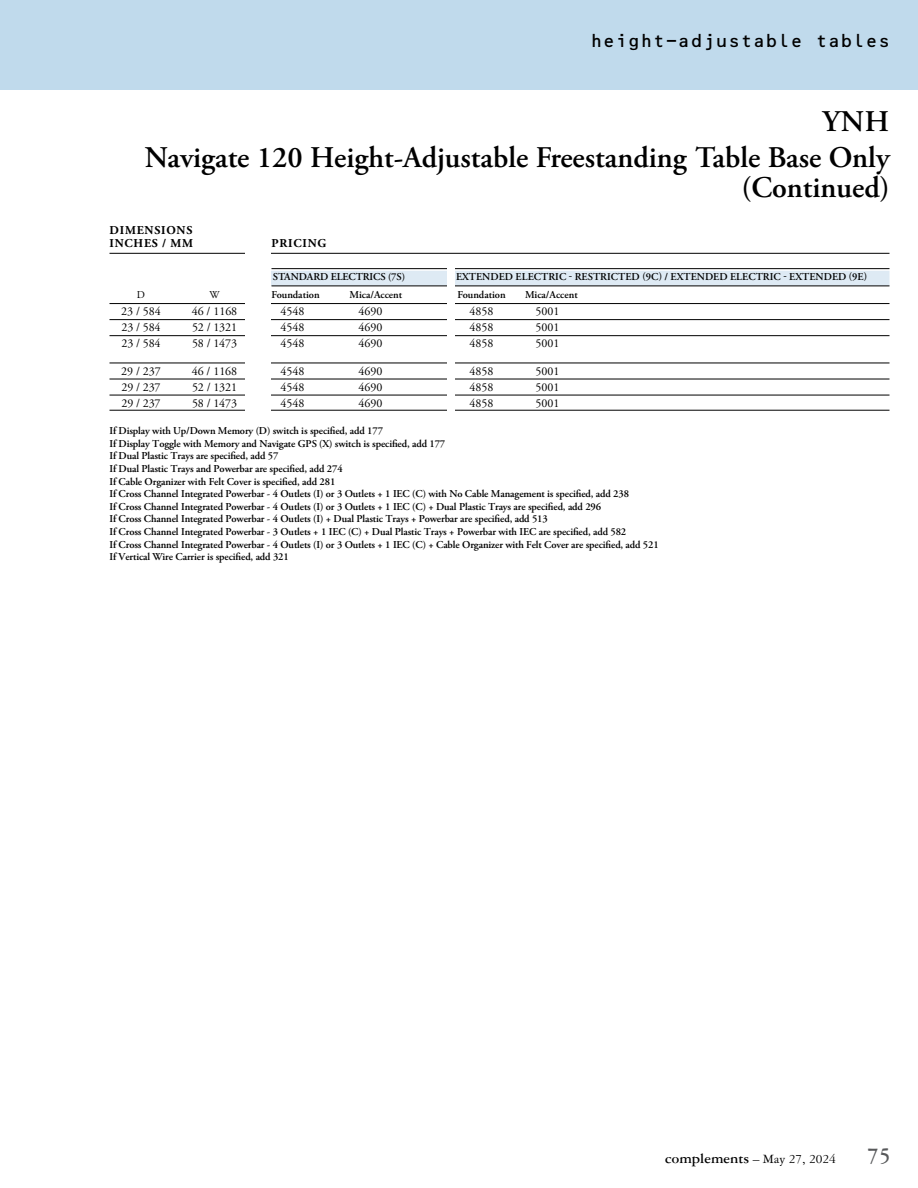
<style>
.page{position:relative;width:918px;height:1188px;background:#fff}
.page>*{position:absolute;margin:0;border:0;box-sizing:border-box;transform-origin:0 0}
.t1{font:600 30px/36px "Adobe Garamond Pro";letter-spacing:-.005em;color:#000;text-align:right}
.t2{font:700 24px "Garamond Three";color:#58595b}
.t3{font:18px "OCRB Std";letter-spacing:-.025em;color:#000}
.t4{font:700 15px "Garamond Three";color:#000}
.t5{font:12px "Adobe Garamond Pro";color:#000}
.t6{font:700 12px/13.5px "Adobe Garamond Pro";letter-spacing:.065em;color:#000}
.t7{font:600 10.5px/12.6px "Adobe Garamond Pro";letter-spacing:-.01em;color:#000}
.t8{font:10.5px "Adobe Garamond Pro";color:#000}
.s1{font-weight:400;font-size:13.5px}
</style>
<div class="page">
<div style="left:0;top:0;width:918px;height:90px;background:#c0daec"></div>
<hr style="left:110px;top:253px;width:780px;height:1px;background:#000">
<div style="left:267px;top:271px;width:623px;height:15px;background:#deeaf4"></div>
<hr style="left:272px;top:268px;width:618px;height:1px;background:#000">
<hr style="left:272px;top:286px;width:618px;height:1px;background:#000">
<hr style="left:110px;top:303px;width:780px;height:1px;background:#000">
<hr style="left:110px;top:319px;width:780px;height:1px;background:#000">
<hr style="left:110px;top:335px;width:780px;height:1px;background:#000">
<hr style="left:110px;top:363px;width:780px;height:1px;background:#000">
<hr style="left:110px;top:379px;width:780px;height:1px;background:#000">
<hr style="left:110px;top:395px;width:780px;height:1px;background:#000">
<hr style="left:110px;top:410px;width:780px;height:1px;background:#000">
<div style="left:245px;top:224px;width:25px;height:199px;background:#fff"></div>
<div style="left:447px;top:265px;width:7px;height:152px;background:#fff"></div>
<h3 class="t3" style="left:590px;top:31px;width:302px">height-adjustable tables</h3>
<h1 class="t1" style="left:145px;top:104px;width:746px">YNH<br>Navigate 120 Height-Adjustable Freestanding Table Base Only</h1>
<h1 class="t1" style="left:742px;top:170px;width:149px">(Continued)</h1>
<p class="t6" style="left:110px;top:223px;width:85px">DIMENSIONS<br>INCHES / MM</p>
<p class="t6" style="left:271px;top:237px;width:56px">PRICING</p>
<p class="t7" style="left:273px;top:271px;width:134px">STANDARD ELECTRICS (7S)</p>
<p class="t7" style="left:456px;top:271px;width:413px">EXTENDED ELECTRIC - RESTRICTED (9C) / EXTENDED ELECTRIC - EXTENDED (9E)</p>
<p class="t8" style="left:137px;top:288px;width:10px">D</p>
<p class="t8" style="left:209px;top:288px;width:12px">W</p>
<p class="t7" style="left:272px;top:288px;width:50px">Foundation</p>
<p class="t7" style="left:350px;top:288px;width:54px">Mica/Accent</p>
<p class="t7" style="left:458px;top:288px;width:50px">Foundation</p>
<p class="t7" style="left:525px;top:288px;width:54px">Mica/Accent</p>
<p class="t5" style="left:121px;top:304px;width:41px">23 / 584</p>
<p class="t5" style="left:192px;top:304px;width:47px">46 / 1168</p>
<p class="t5" style="left:280px;top:304px;width:25px">4548</p>
<p class="t5" style="left:358px;top:304px;width:25px">4690</p>
<p class="t5" style="left:469px;top:304px;width:25px">4858</p>
<p class="t5" style="left:535px;top:304px;width:25px">5001</p>
<p class="t5" style="left:122px;top:320px;width:41px">23 / 584</p>
<p class="t5" style="left:192px;top:320px;width:46px">52 / 1321</p>
<p class="t5" style="left:280px;top:320px;width:25px">4548</p>
<p class="t5" style="left:358px;top:320px;width:25px">4690</p>
<p class="t5" style="left:469px;top:320px;width:25px">4858</p>
<p class="t5" style="left:535px;top:320px;width:25px">5001</p>
<p class="t5" style="left:122px;top:336px;width:41px">23 / 584</p>
<p class="t5" style="left:192px;top:336px;width:46px">58 / 1473</p>
<p class="t5" style="left:280px;top:336px;width:25px">4548</p>
<p class="t5" style="left:358px;top:336px;width:25px">4690</p>
<p class="t5" style="left:469px;top:336px;width:25px">4858</p>
<p class="t5" style="left:535px;top:336px;width:25px">5001</p>
<p class="t5" style="left:121px;top:364px;width:41px">29 / 237</p>
<p class="t5" style="left:192px;top:364px;width:47px">46 / 1168</p>
<p class="t5" style="left:280px;top:364px;width:25px">4548</p>
<p class="t5" style="left:358px;top:364px;width:25px">4690</p>
<p class="t5" style="left:469px;top:364px;width:25px">4858</p>
<p class="t5" style="left:535px;top:364px;width:25px">5001</p>
<p class="t5" style="left:122px;top:380px;width:41px">29 / 237</p>
<p class="t5" style="left:192px;top:380px;width:46px">52 / 1321</p>
<p class="t5" style="left:280px;top:380px;width:25px">4548</p>
<p class="t5" style="left:358px;top:380px;width:25px">4690</p>
<p class="t5" style="left:469px;top:380px;width:25px">4858</p>
<p class="t5" style="left:535px;top:380px;width:25px">5001</p>
<p class="t5" style="left:122px;top:396px;width:41px">29 / 237</p>
<p class="t5" style="left:192px;top:396px;width:46px">58 / 1473</p>
<p class="t5" style="left:280px;top:396px;width:25px">4548</p>
<p class="t5" style="left:358px;top:396px;width:25px">4690</p>
<p class="t5" style="left:469px;top:396px;width:25px">4858</p>
<p class="t5" style="left:535px;top:396px;width:25px">5001</p>
<p class="t7" style="left:110px;top:425px;width:551px">If Display with Up/Down Memory (D) switch is specified, add 177<br>If Display Toggle with Memory and Navigate GPS (X) switch is specified, add 177<br>If Dual Plastic Trays are specified, add 57<br>If Dual Plastic Trays and Powerbar are specified, add 274<br>If Cable Organizer with Felt Cover is specified, add 281<br>If Cross Channel Integrated Powerbar - 4 Outlets (I) or 3 Outlets + 1 IEC (C) with No Cable Management is specified, add 238<br>If Cross Channel Integrated Powerbar - 4 Outlets (I) or 3 Outlets + 1 IEC (C) + Dual Plastic Trays are specified, add 296<br>If Cross Channel Integrated Powerbar - 4 Outlets (I) + Dual Plastic Trays + Powerbar are specified, add 513<br>If Cross Channel Integrated Powerbar - 3 Outlets + 1 IEC (C) + Dual Plastic Trays + Powerbar with IEC are specified, add 582<br>If Cross Channel Integrated Powerbar - 4 Outlets (I) or 3 Outlets + 1 IEC (C) + Cable Organizer with Felt Cover are specified, add 521<br>If Vertical Wire Carrier is specified, add 321</p>
<h3 class="t4" style="left:665px;top:1150px;width:172px">complements <span class="s1">– May 27, 2024</span></h3>
<h2 class="t2" style="left:867px;top:1143px;width:25px">75</h2>
</div>
